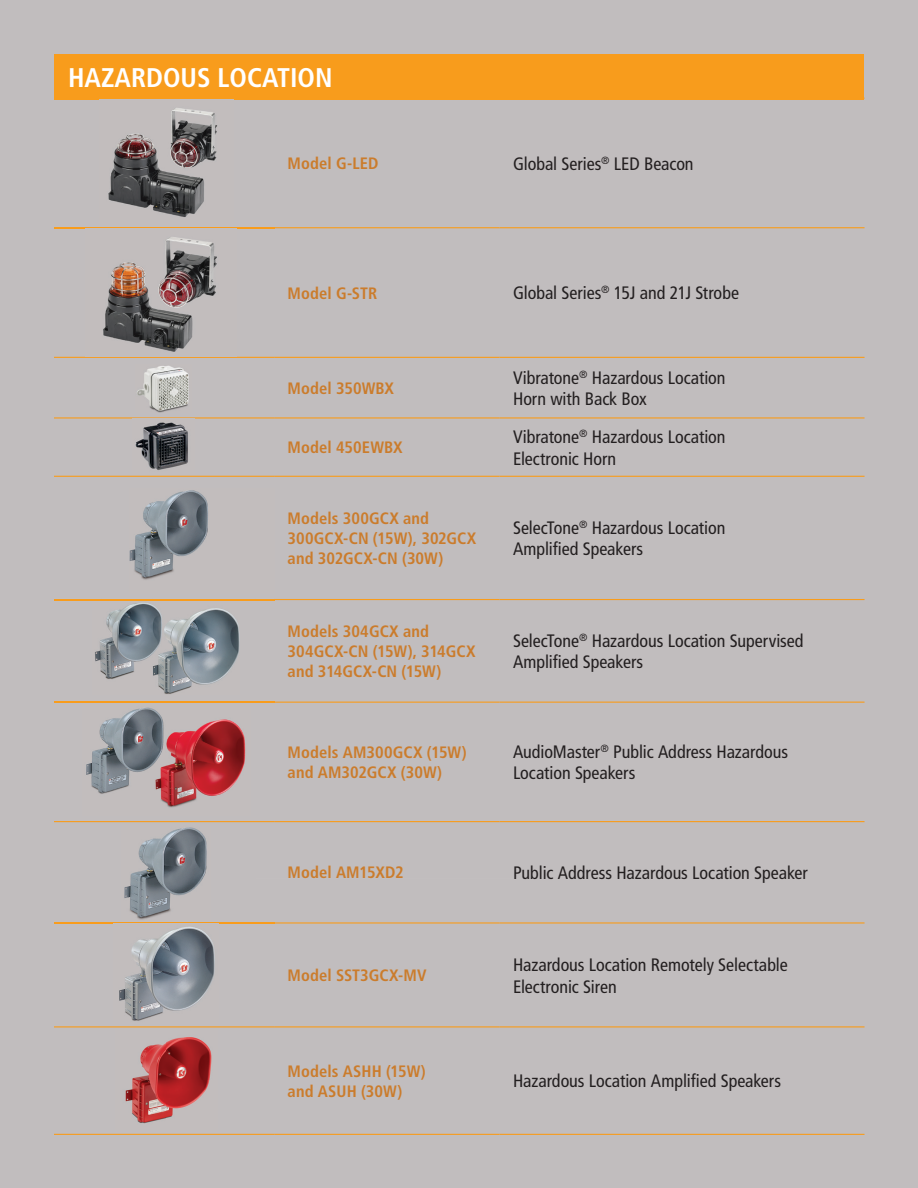
<style>
.page{position:relative;width:918px;height:1188px;background:#fff}
.page>*{position:absolute;margin:0;border:0;box-sizing:border-box;transform-origin:0 0}
.t1{font:700 condensed 27px "Frutiger LT Std";color:#fff}
.t2{font:condensed 18px/21.6px "Frutiger LT Std";letter-spacing:-.005em;color:#231f20}
.t3{font:700 condensed 16.5px/19.8px "Frutiger LT Std";letter-spacing:.005em;color:#cb7c2c}
</style>
<div class="page">
<div style="left:0;top:0;width:918px;height:103px;background:#c1bdbe"></div>
<div style="left:0;top:103px;width:101px;height:1085px;background:#c1bdbe"></div>
<div style="left:204px;top:103px;width:714px;height:413px;background:#c1bdbe"></div>
<div style="left:101px;top:516px;width:51px;height:85px;background:#c1bdbe"></div>
<div style="left:255px;top:516px;width:663px;height:672px;background:#c1bdbe"></div>
<img style="left:152px;top:594px;width:103px;height:26px">
<div style="left:204px;top:620px;width:51px;height:568px;background:#c1bdbe"></div>
<img style="left:101px;top:695px;width:103px;height:9px">
<div style="left:54px;top:54px;width:810px;height:45px;background:#f89c1c"></div>
<hr style="left:500px;top:98px;width:365px;height:1px;background:#f89c1c">
<hr style="left:54px;top:227px;width:220px;height:1px;background:#f89c1c">
<hr style="left:274px;top:227px;width:226px;height:1px;background:#f89c1c">
<hr style="left:500px;top:227px;width:365px;height:1px;background:#f89c1c">
<hr style="left:54px;top:357px;width:220px;height:1px;background:#f89c1c">
<hr style="left:274px;top:357px;width:226px;height:1px;background:#f89c1c">
<hr style="left:500px;top:357px;width:365px;height:1px;background:#f89c1c">
<hr style="left:54px;top:417px;width:220px;height:2px;background:#f89c1c">
<hr style="left:274px;top:417px;width:226px;height:2px;background:#f89c1c">
<hr style="left:500px;top:417px;width:365px;height:2px;background:#f89c1c">
<hr style="left:54px;top:476px;width:220px;height:1px;background:#f89c1c">
<hr style="left:274px;top:476px;width:226px;height:1px;background:#f89c1c">
<hr style="left:500px;top:476px;width:365px;height:1px;background:#f89c1c">
<hr style="left:54px;top:599px;width:220px;height:1px;background:#f89c1c">
<hr style="left:274px;top:599px;width:226px;height:1px;background:#f89c1c">
<hr style="left:500px;top:599px;width:365px;height:1px;background:#f89c1c">
<hr style="left:54px;top:702px;width:220px;height:1px;background:#f89c1c">
<hr style="left:274px;top:702px;width:226px;height:1px;background:#f89c1c">
<hr style="left:500px;top:702px;width:365px;height:1px;background:#f89c1c">
<hr style="left:54px;top:821px;width:220px;height:1px;background:#f89c1c">
<hr style="left:274px;top:821px;width:226px;height:1px;background:#f89c1c">
<hr style="left:500px;top:821px;width:365px;height:1px;background:#f89c1c">
<hr style="left:54px;top:922px;width:220px;height:2px;background:#f89c1c">
<hr style="left:274px;top:922px;width:226px;height:2px;background:#f89c1c">
<hr style="left:500px;top:922px;width:365px;height:2px;background:#f89c1c">
<hr style="left:54px;top:1026px;width:220px;height:1px;background:#f89c1c">
<hr style="left:274px;top:1026px;width:226px;height:1px;background:#f89c1c">
<hr style="left:500px;top:1026px;width:365px;height:1px;background:#f89c1c">
<hr style="left:54px;top:1134px;width:220px;height:1px;background:#f89c1c">
<hr style="left:274px;top:1134px;width:226px;height:1px;background:#f89c1c">
<hr style="left:500px;top:1134px;width:365px;height:1px;background:#f89c1c">
<img style="left:129px;top:488px;width:145px;height:106px">
<img style="left:93px;top:601px;width:147px;height:94px">
<img style="left:82px;top:704px;width:168px;height:111px">
<img style="left:114px;top:924px;width:105px;height:99px">
<img style="left:115px;top:1030px;width:103px;height:101px">
<img style="left:122px;top:825px;width:89px;height:97px">
<img style="left:86px;top:228px;width:150px;height:128px">
<img style="left:99px;top:99px;width:134px;height:128px">
<img style="left:133px;top:419px;width:62px;height:55px">
<img style="left:135px;top:365px;width:56px;height:47px">
<h1 class="t1" style="left:68px;top:61px;width:266px">HAZARDOUS LOCATION</h1>
<p class="t3" style="left:288px;top:154px;width:92px">Model G-LED</p>
<p class="t2" style="left:513px;top:153px;width:182px">Global Series<sup>®</sup> LED Beacon</p>
<p class="t3" style="left:288px;top:283px;width:91px">Model G-STR</p>
<p class="t2" style="left:513px;top:282px;width:228px">Global Series<sup>®</sup> 15J and 21J Strobe</p>
<p class="t3" style="left:288px;top:378px;width:108px">Model 350WBX</p>
<p class="t2" style="left:513px;top:367px;width:214px">Vibratone<sup>®</sup> Hazardous Location<br>Horn with Back Box</p>
<p class="t3" style="left:288px;top:438px;width:117px">Model 450EWBX</p>
<p class="t2" style="left:513px;top:426px;width:214px">Vibratone<sup>®</sup> Hazardous Location<br>Electronic Horn</p>
<p class="t3" style="left:288px;top:509px;width:190px">Models 300GCX and<br>300GCX-CN (15W), 302GCX and 302GCX-CN (30W)</p>
<p class="t2" style="left:513px;top:517px;width:214px">SelecTone<sup>®</sup> Hazardous Location<br>Amplified Speakers</p>
<p class="t3" style="left:288px;top:622px;width:190px">Models 304GCX and<br>304GCX-CN (15W), 314GCX and 314GCX-CN (15W)</p>
<p class="t2" style="left:513px;top:630px;width:292px">SelecTone<sup>®</sup> Hazardous Location Supervised<br>Amplified Speakers</p>
<p class="t3" style="left:288px;top:743px;width:181px">Models AM300GCX (15W) and AM302GCX (30W)</p>
<p class="t2" style="left:513px;top:741px;width:277px">AudioMaster<sup>®</sup> Public Address Hazardous<br>Location Speakers</p>
<p class="t3" style="left:288px;top:863px;width:118px">Model AM15XD2</p>
<p class="t2" style="left:513px;top:862px;width:296px">Public Address Hazardous Location Speaker</p>
<p class="t3" style="left:288px;top:966px;width:140px">Model SST3GCX-MV</p>
<p class="t2" style="left:513px;top:954px;width:276px">Hazardous Location Remotely Selectable<br>Electronic Siren</p>
<p class="t3" style="left:288px;top:1061px;width:140px">Models ASHH (15W) and ASUH (30W)</p>
<p class="t2" style="left:513px;top:1070px;width:270px">Hazardous Location Amplified Speakers</p>
</div>
